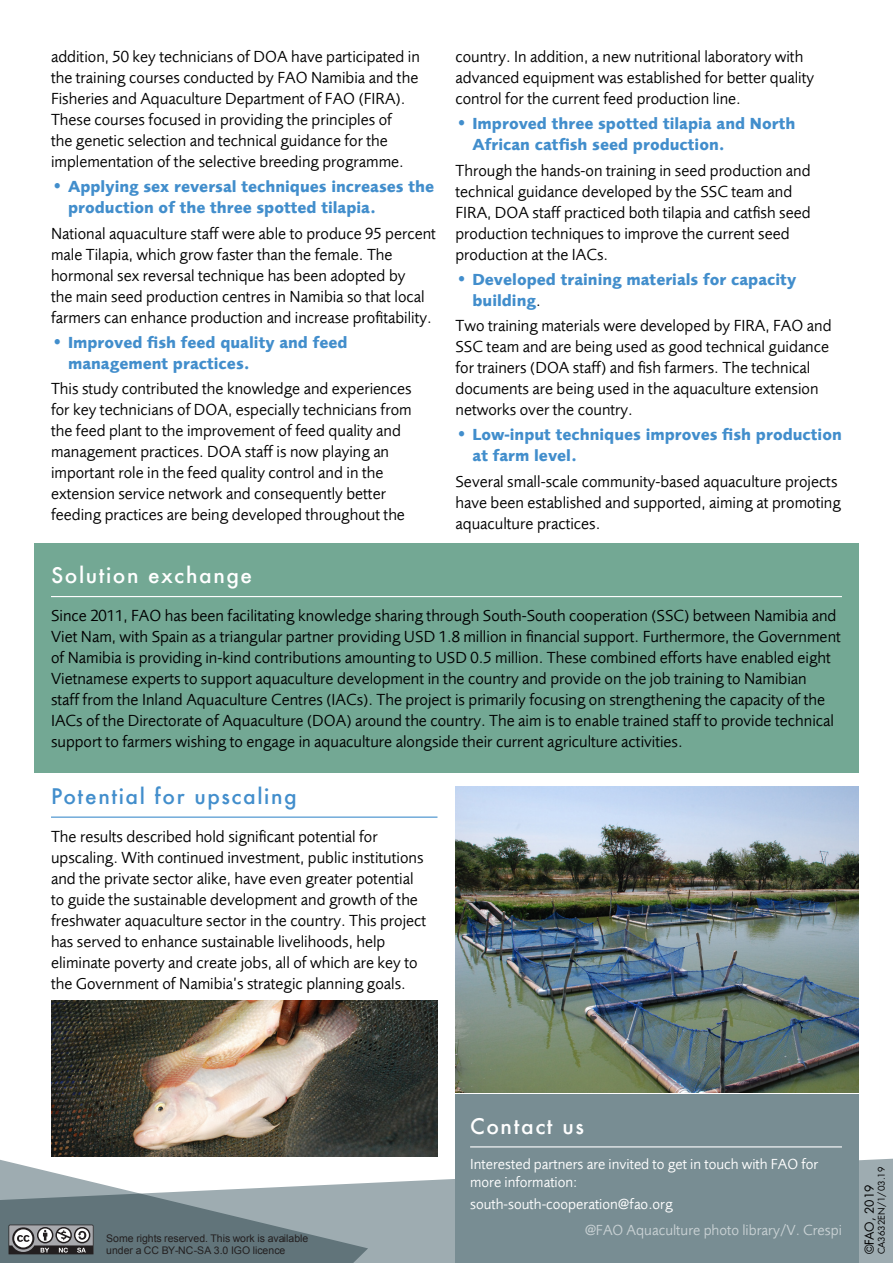
<style>
.page{position:relative;width:893px;height:1263px;background:#fff}
.page>*{position:absolute;margin:0;border:0;box-sizing:border-box;transform-origin:0 0}
.Headings-white{font:500 21px "Futura";letter-spacing:.075em;color:#fff}
.Headings{font:500 21px "Futura";letter-spacing:.075em;color:#428ecc}
.Body-black{font:16.5px/21px "Bk Foundry Sans Normal";color:#000}
.t1{font:16.5px/21px "Bd Foundry Sans Normal";color:#428ecc}
.Credicts{font:15px/18px "Bk Foundry Sans Normal";color:#fff}
.Body-black-2{font:12px "Futura Std";color:#000}
.t2{font:10.5px/12.6px "Arial";color:#231f20}
.Job-number{font:9px "Futura Std";color:#000}
.s1{font-family:"Futura";font-weight:500;font-stretch:condensed}
.s2{font-family:"Bk Foundry Sans Normal";color:#000}
</style>
<div class="page">
<svg style="left:368px;top:1158px;width:525px;height:105px;fill:#9eacb1"></svg>
<div style="left:455px;top:1094px;width:404px;height:169px;background:#788d93"></div>
<svg style="left:0;top:1159px;width:368px;height:104px"></svg>
<hr style="left:51px;top:816px;width:386px;height:2px;background:#428ecc">
<div style="left:34px;top:543px;width:825px;height:230px;background:#73a894"></div>
<hr style="left:51px;top:596px;width:791px;height:1px;background:#fff">
<hr style="left:470px;top:1146px;width:372px;height:1px;background:#fff">
<img style="left:51px;top:1000px;width:386px;height:157px">
<img style="left:455px;top:786px;width:404px;height:307px">
<p class="Body-black" style="left:51px;top:46px;width:370px">addition, 50 key technicians of DOA have participated in the training courses conducted by FAO Namibia and the Fisheries and Aquaculture Department of FAO (FIRA).<br>These courses focused in providing the principles of<br>the genetic selection and technical guidance for the implementation of the selective breeding programme.</p>
<p class="t1" style="left:68px;top:176px;width:367px;text-indent:-17px"><span class="s1">•</span> Applying sex reversal techniques increases the production of the three spotted tilapia.</p>
<p class="Body-black" style="left:51px;top:223px;width:386px">National aquaculture staff were able to produce 95 percent male Tilapia, which grow faster than the female. The hormonal sex reversal technique has been adopted by<br>the main seed production centres in Namibia so that local farmers can enhance production and increase profitability.</p>
<p class="t1" style="left:68px;top:332px;width:281px;text-indent:-17px"><span class="s1">•</span> Improved fish feed quality and feed management practices.</p>
<p class="Body-black" style="left:51px;top:378px;width:362px">This study contributed the knowledge and experiences for key technicians of DOA, especially technicians from the feed plant to the improvement of feed quality and management practices. DOA staff is now playing an important role in the feed quality control and in the extension service network and consequently better feeding practices are being developed throughout the</p>
<p class="Body-black" style="left:455px;top:46px;width:360px">country. In addition, a new nutritional laboratory with advanced equipment was established for better quality control for the current feed production line.</p>
<p class="t1" style="left:472px;top:113px;width:324px;text-indent:-17px"><span class="s1">•</span> Improved three spotted tilapia and North<br>African catfish seed production.</p>
<p class="Body-black" style="left:455px;top:160px;width:357px">Through the hands-on training in seed production and technical guidance developed by the SSC team and FIRA, DOA staff practiced both tilapia and catfish seed production techniques to improve the current seed production at the IACs.</p>
<p class="t1" style="left:472px;top:269px;width:325px;text-indent:-17px"><span class="s1">•</span> Developed training materials for capacity building<span class="s2">.</span></p>
<p class="Body-black" style="left:455px;top:315px;width:378px">Two training materials were developed by FIRA, FAO and SSC team and are being used as good technical guidance for trainers (DOA staff) and fish farmers. The technical documents are being used in the aquaculture extension networks over the country.</p>
<p class="t1" style="left:472px;top:424px;width:371px;text-indent:-17px"><span class="s1">•</span> Low-input techniques improves fish production at farm level.</p>
<p class="Body-black" style="left:455px;top:471px;width:387px">Several small-scale community-based aquaculture projects have been established and supported, aiming at promoting aquaculture practices.</p>
<p class="Headings-white" style="left:51px;top:561px;width:203px">Solution exchange</p>
<p class="Body-black" style="left:51px;top:605px;width:791px">Since 2011, FAO has been facilitating knowledge sharing through South-South cooperation (SSC) between Namibia and Viet Nam, with Spain as a triangular partner providing USD 1.8 million in financial support. Furthermore, the Government of Namibia is providing in-kind contributions amounting to USD 0.5 million. These combined efforts have enabled eight Vietnamese experts to support aquaculture development in the country and provide on the job training to Namibian<br>staff from the Inland Aquaculture Centres (IACs). The project is primarily focusing on strengthening the capacity of the IACs of the Directorate of Aquaculture (DOA) around the country. The aim is to enable trained staff to provide technical support to farmers wishing to engage in aquaculture alongside their current agriculture activities.</p>
<p class="Headings" style="left:51px;top:782px;width:247px">Potential for upscaling</p>
<p class="Body-black" style="left:51px;top:826px;width:377px">The results described hold significant potential for upscaling. With continued investment, public institutions and the private sector alike, have even greater potential to guide the sustainable development and growth of the freshwater aquaculture sector in the country. This project has served to enhance sustainable livelihoods, help eliminate poverty and create jobs, all of which are key to the Government of Namibia’s strategic planning goals.</p>
<p class="t2" style="left:106px;top:1232px;width:204px">Some rights reserved. This work is available under a CC BY-NC-SA 3.0 IGO licence</p>
<p class="Headings-white" style="left:470px;top:1111px;width:115px">Contact us</p>
<p class="Credicts" style="left:470px;top:1155px;width:350px">Interested partners are invited to get in touch with FAO for more information:</p>
<p class="Credicts" style="left:470px;top:1195px;width:204px">south-south-cooperation@fao.org</p>
<p class="Credicts" style="left:584px;top:1221px;width:259px">@FAO Aquaculture photo library/V. Crespi</p>
<p class="Job-number" style="left:876px;top:1254px;width:89px;rotate:-90deg">CA3632EN/1/03.19</p>
<p class="Body-black-2" style="left:862px;top:1254px;width:72px;rotate:-90deg">©FAO, 2019</p>
</div>
